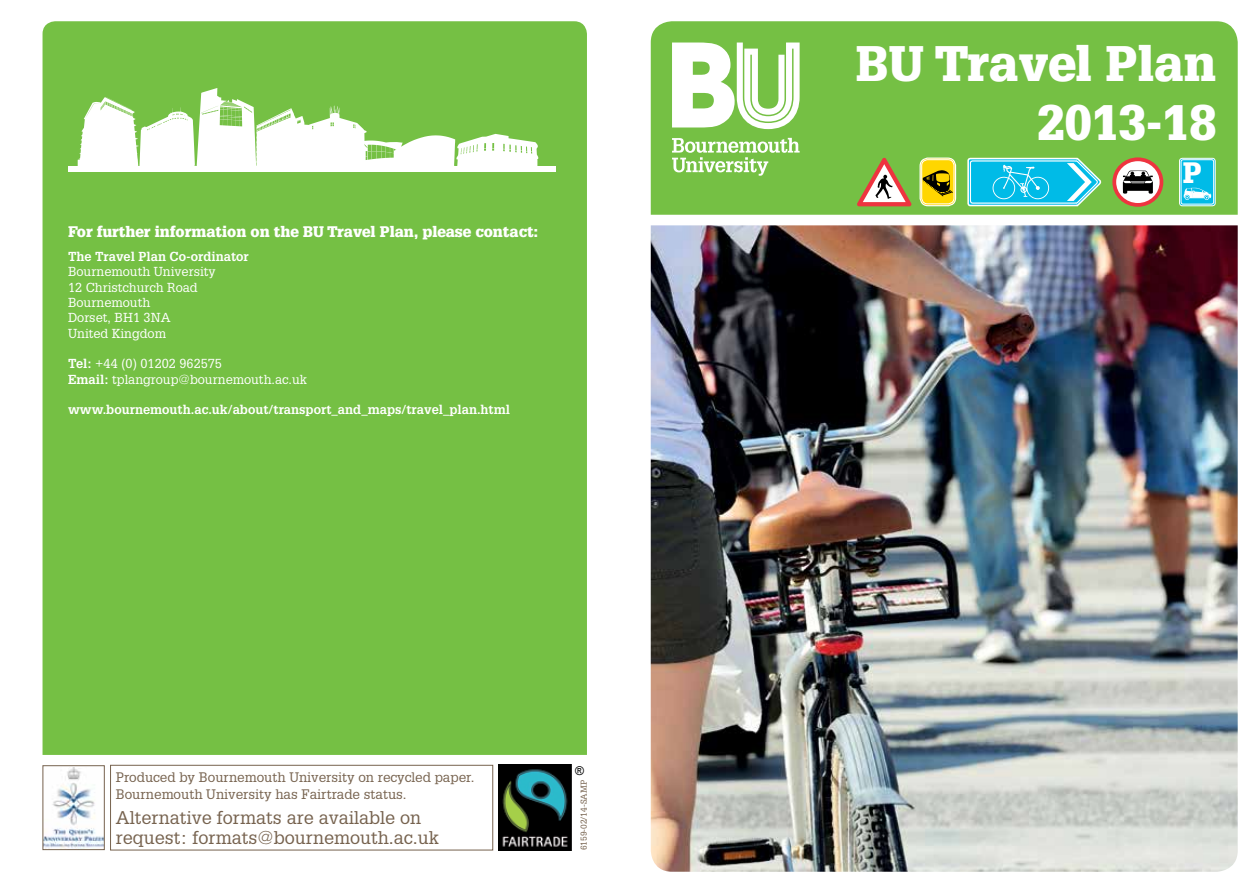
<style>
.page{position:relative;width:1259px;height:893px;background:#fff}
.page>*{position:absolute;margin:0;border:0;box-sizing:border-box;transform-origin:0 0}
.t1{font:900 48.75px/58.5px "Glypha LT";color:#fff;text-align:right}
.t2{font:900 28.8px "Glypha LT";color:#fff}
.t3{font:18px/20.2px "Glypha LT";color:#76624e}
.t4{font:900 15px "Glypha LT";color:#fff}
.t5{font:13.5px/16.8px "Glypha LT";color:#76624e}
.t6{font:12.75px/15.3px "Glypha LT";color:#fff}
.t7{font:700 12.75px "Glypha LT";color:#fff}
.t8{font:12.15px "Arial";color:#000}
.t9{font:8.4px "Glypha LT";color:#76624e}
.s1{font-weight:700}
</style>
<div class="page">
<img style="left:651px;top:225px;width:586px;height:647px">
<div style="left:110px;top:765px;width:383px;height:85px;background:#fff;border:1px solid #76624e"></div>
<img style="left:499px;top:765px;width:73px;height:85px">
<img style="left:45px;top:767px;width:58px;height:81px">
<div style="left:43px;top:765px;width:62px;height:85px;border:1px solid #76624e"></div>
<div style="left:651px;top:21px;width:586px;height:194px;background:#75c044"></div>
<div style="left:1179px;top:158px;width:36px;height:48px;border:1px solid #fff;border-radius:3px"></div>
<div style="left:1181px;top:160px;width:32px;height:44px;background:#00bbe7;border-radius:2px"></div>
<div style="left:1180px;top:159px;width:34px;height:45px;border:1px solid #fff;border-radius:2px"></div>
<svg style="left:1183px;top:188px;width:28px;height:12px"></svg>
<svg style="left:1114px;top:159px;width:47px;height:46px"></svg>
<div style="left:1112px;top:157px;width:51px;height:50px;border:4px solid #ee343f;border-radius:50%"></div>
<svg style="left:1123px;top:171px;width:30px;height:23px"></svg>
<div style="left:920px;top:158px;width:35px;height:48px;background:#ffd600;border-radius:8px"></div>
<div style="left:919px;top:158px;width:37px;height:48px;border:1px solid #fff;border-radius:8px"></div>
<div style="left:921px;top:159px;width:33px;height:45px;border:1px solid #fff;border-radius:6px"></div>
<svg style="left:922px;top:170px;width:31px;height:27px"></svg>
<svg style="left:857px;top:158px;width:54px;height:48px"></svg>
<svg style="left:672px;top:138px;width:127px;height:38px"></svg>
<svg style="left:672px;top:43px;width:127px;height:86px"></svg>
<svg style="left:966px;top:157px;width:135px;height:50px"></svg>
<div style="left:43px;top:21px;width:544px;height:734px;background:#75c044"></div>
<svg style="left:78px;top:88px;width:476px;height:78px"></svg>
<div style="left:68px;top:166px;width:487px;height:5px;background:#fff"></div>
<p class="t4" style="left:68px;top:223px;width:471px">For further information on the BU Travel Plan, please contact:</p>
<p class="t7" style="left:68px;top:249px;width:182px">The Travel Plan Co-ordinator</p>
<p class="t6" style="left:68px;top:264px;width:149px">Bournemouth University<br>12 Christchurch Road<br>Bournemouth<br>Dorset, BH1 3NA<br>United Kingdom</p>
<p class="t6" style="left:68px;top:356px;width:240px"><span class="s1">Tel:</span> +44 (0) 01202 962575<br><span class="s1">Email:</span> tplangroup@bournemouth.ac.uk</p>
<p class="t7" style="left:68px;top:402px;width:443px">www.bournemouth.ac.uk/about/transport_and_maps/travel_plan.html</p>
<p class="t5" style="left:116px;top:768px;width:360px">Produced by Bournemouth University on recycled paper.<br>Bournemouth University has Fairtrade status.</p>
<h3 class="t3" style="left:116px;top:807px;width:324px">Alternative formats are available on request: formats@bournemouth.ac.uk</h3>
<p class="t8" style="left:575px;top:762px;width:10px">®</p>
<p class="t9" style="left:579px;top:850px;width:72px;rotate:-90deg">6159-02/14-SAMP</p>
<h1 class="t1" style="left:856px;top:35px;width:362px">BU Travel Plan<br>2013-18</h1>
<h2 class="t2" style="left:1182px;top:156px;width:21px">P</h2>
</div>
